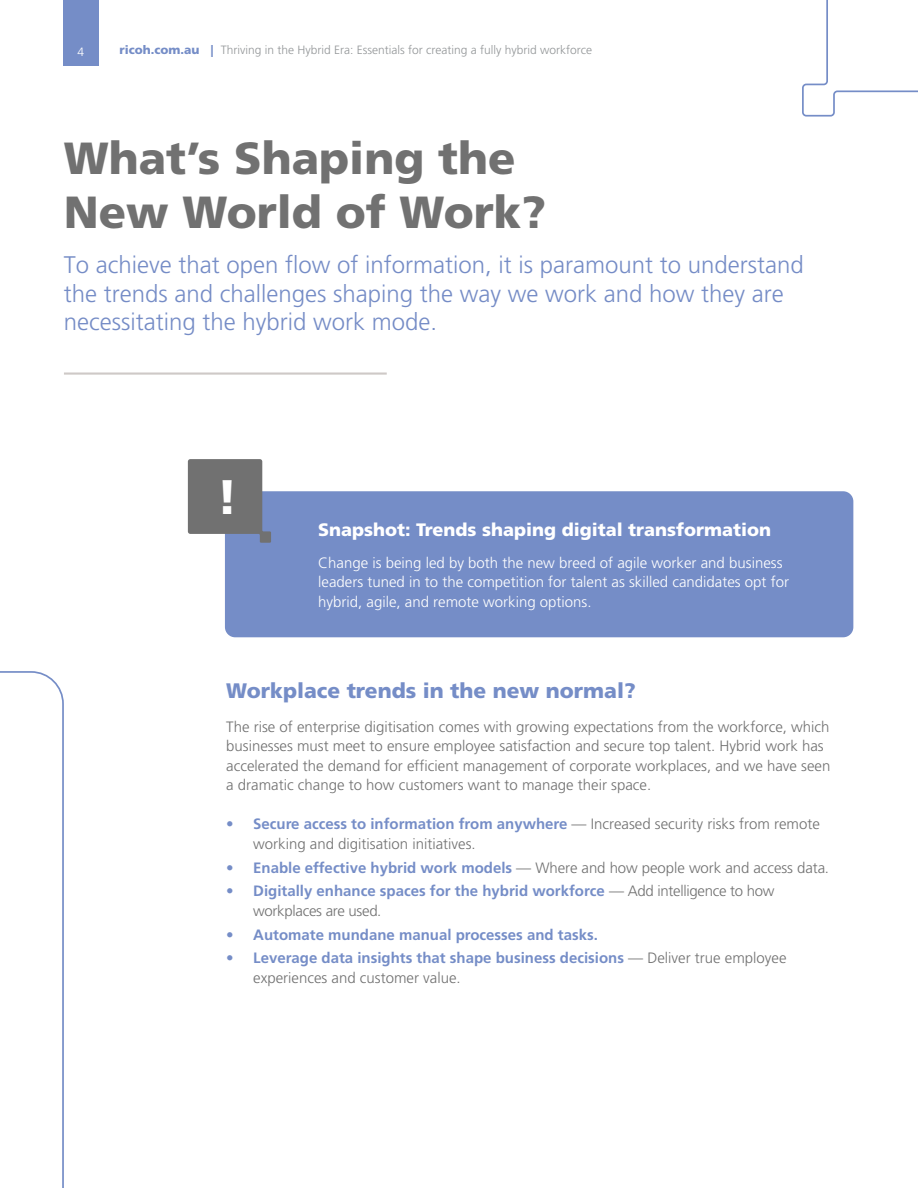
<style>
.page{position:relative;width:918px;height:1188px;background:#fff}
.page>*{position:absolute;margin:0;border:0;box-sizing:border-box;transform-origin:0 0}
.t1{font:900 48.45px "Frutiger LT Std";color:#fff}
.t2{font:900 45px/54px "Frutiger LT Std";color:#717171}
.t3{font:300 24px/28.8px "Frutiger LT Pro";color:#758cc6}
.t4{font:900 21px "Frutiger LT Std";color:#758dc7}
.t5{font:900 18px "Frutiger LT Std";color:#fff}
.t6{font:300 15px/19.5px "Frutiger LT Pro";color:#717171}
.t7{font:700 15px "Frutiger LT Std";color:#758dc7}
.t8{font:300 15px/19.5px "Frutiger LT Pro";color:#fff}
.t9{font:300 15px "Frutiger LT Pro";letter-spacing:-.02em;color:#717171}
.t10{font:300 12px "Frutiger LT Pro";color:#939698}
.t11{font:300 12px "Frutiger LT Pro";color:#fff}
.s1{font-family:"Frutiger LT Std";font-weight:900;color:#758dc7}
.s2{font-family:"Frutiger LT Pro";font-weight:300}
.s3{font-family:"Frutiger LT Pro";font-weight:300;color:#717171}
.s4{color:#758dc7}
.s5{font-family:"Frutiger LT Std";font-weight:700;color:#758dc7}
</style>
<div class="page">
<div style="left:63px;top:0;width:36px;height:66px;background:#758dc7"></div>
<div style="left:225px;top:491px;width:628px;height:146px;background:#758dc7;border-radius:10px"></div>
<svg style="left:802px;top:0;width:116px;height:117px"></svg>
<hr style="left:64px;top:373px;width:323px;height:2px;background:#cec9c7">
<svg style="left:188px;top:459px;width:83px;height:84px"></svg>
<svg style="left:0;top:671px;width:64px;height:517px"></svg>
<p class="t11" style="left:78px;top:45px;width:8px">4</p>
<p class="t10" style="left:119px;top:43px;width:474px"><span class="s1">ricoh.com.au |</span> Thriving in the Hybrid Era: Essentials for creating a fully hybrid workforce</p>
<h2 class="t2" style="left:64px;top:131px;width:484px">What’s Shaping the<br>New World of Work?</h2>
<h3 class="t3" style="left:64px;top:250px;width:742px">To achieve that open flow of information, it is paramount to understand the trends and challenges shaping the way we work and how they are necessitating the hybrid work mode.</h3>
<h1 class="t1" style="left:217px;top:468px;width:23px">!</h1>
<p class="t5" style="left:318px;top:518px;width:455px">Snapshot: Trends shaping digital transformation</p>
<p class="t8" style="left:318px;top:553px;width:472px">Change is being led by both the new breed of agile worker and business leaders tuned in to the competition for talent as skilled candidates opt for hybrid, agile, and remote working options.</p>
<h3 class="t4" style="left:226px;top:678px;width:411px">Workplace trends in the new normal?</h3>
<p class="t6" style="left:226px;top:717px;width:606px">The rise of enterprise digitisation comes with growing expectations from the workforce, which businesses must meet to ensure employee satisfaction and secure top talent. Hybrid work has accelerated the demand for efficient management of corporate workplaces, and we have seen a dramatic change to how customers want to manage their space.</p>
<p class="t7" style="left:226px;top:815px;width:595px"><span class="s2">•</span> Secure access to information from anywhere <span class="s3">— Increased security risks from remote</span></p>
<p class="t6" style="left:253px;top:834px;width:224px">working and digitisation initiatives.</p>
<p class="t6" style="left:226px;top:858px;width:604px"><span class="s4">•</span> <span class="s5">Enable effective hybrid work models</span> — Where and how people work and access data.</p>
<p class="t7" style="left:226px;top:882px;width:550px"><span class="s2">•</span> Digitally enhance spaces for the hybrid workforce <span class="s3">— Add intelligence to how</span></p>
<p class="t9" style="left:253px;top:902px;width:130px">workplaces are used.</p>
<p class="t7" style="left:226px;top:926px;width:373px"><span class="s2">•</span> Automate mundane manual processes and tasks.</p>
<p class="t7" style="left:226px;top:949px;width:562px"><span class="s2">•</span> Leverage data insights that shape business decisions <span class="s3">— Deliver true employee</span></p>
<p class="t6" style="left:253px;top:968px;width:209px">experiences and customer value.</p>
</div>
